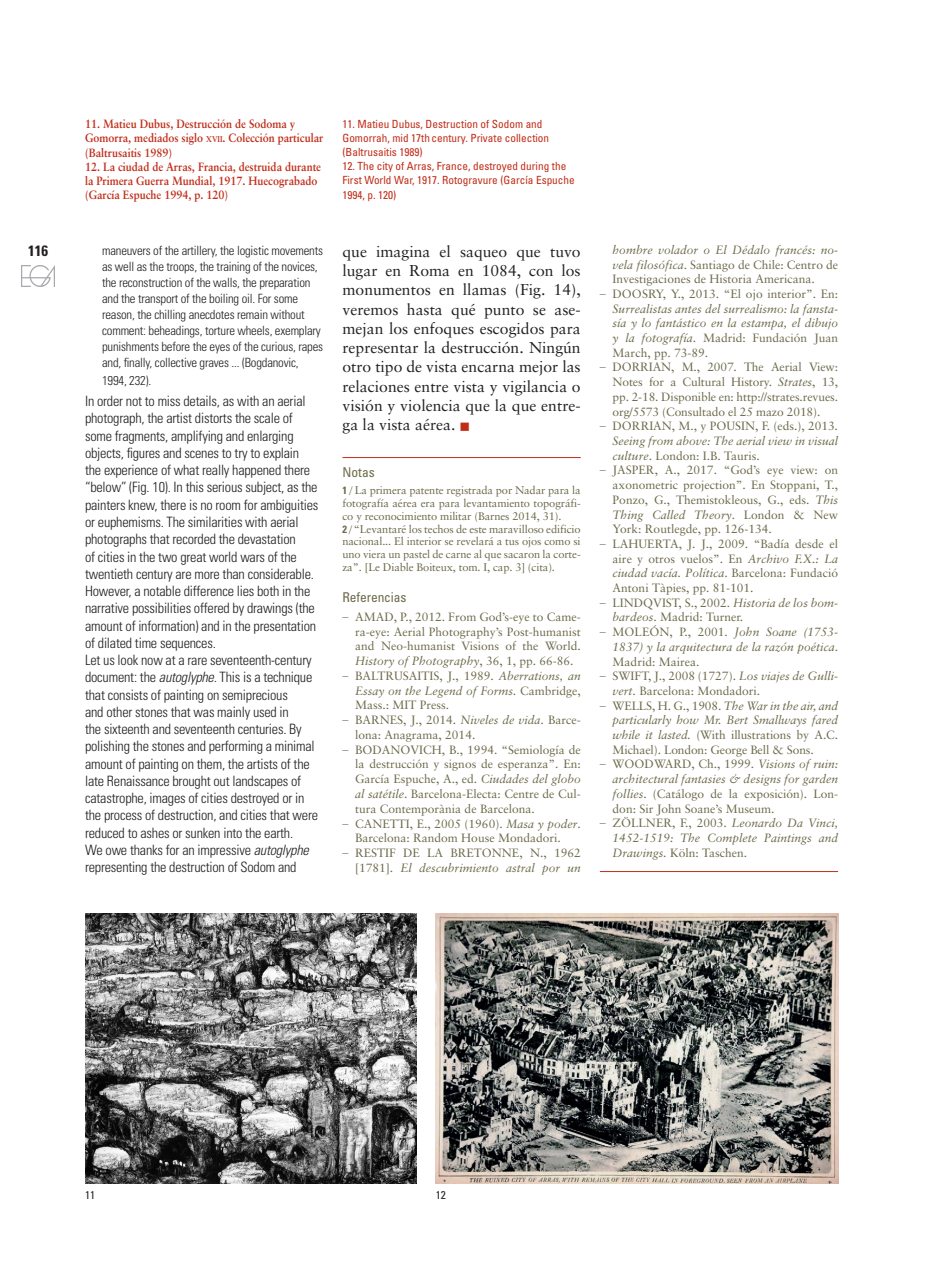
<style>
.page{position:relative;width:936px;height:1276px;background:#fff}
.page>*{position:absolute;margin:0;border:0;box-sizing:border-box;transform-origin:0 0}
.t1{font:15.75px/19.4px "Sabon";color:#231f20;text-align:justify}
.t2{font:700 condensed 15px "Univers";color:#231f20}
.t3{font:300 condensed 14.25px/17.2px "Univers";letter-spacing:-.015em;color:#231f20}
.t4{font:condensed 13.5px "Univers";letter-spacing:-.01em;color:#6d6a4a}
.t5{font:300 condensed 12.75px/16px "Univers";letter-spacing:-.015em;color:#231f20}
.t6{font:12px/14.7px "Sabon";color:#6d6a4a;text-align:justify}
.t7{font:italic 12px/14.7px "Sabon";color:#6d6a4a;text-align:justify}
.List_Paragraph{font:700 12px/14.1px "Sabon";color:#c02d19;scale:.9 1}
.List_Paragraph-2{font:condensed 11.25px/14.1px "Univers";color:#c02d19}
.PIES_DE_FOTO_INGLES{font:condensed 11.25px "Univers";color:#231f20}
.t8{font:11.1px/12.8px "Sabon";letter-spacing:-.01em;color:#6d6a4a;text-align:justify}
.s1{font-size:8.4px}
.s2{font-style:italic}
.s3{color:#c02d19}
.s4{font-family:"Univers";font-weight:700;font-stretch:condensed;font-size:10.5px}
.s5{font-family:"Univers";font-weight:300;font-stretch:condensed;font-size:10.5px}
.s6{font-family:"Univers";font-weight:300;font-stretch:condensed}
.s7{font-family:"Univers";font-weight:300;font-style:normal;font-stretch:condensed}
.s8{font-style:normal}
</style>
<div class="page">
<img style="left:22px;top:265px;width:33px;height:21px">
<hr style="left:342px;top:457px;width:238px;height:1px;background:#c02d19">
<img style="left:85px;top:913px;width:332px;height:270px">
<img style="left:436px;top:913px;width:402px;height:270px">
<hr style="left:600px;top:871px;width:238px;height:1px;background:#c02d19">
<p class="t2" style="left:28px;top:242px;width:21px">116</p>
<p class="List_Paragraph" style="left:85px;top:117px;width:266px">11. Matieu Dubus, Destrucción de Sodoma y<br>Gomorra, mediados siglo <span class="s1">xvii</span>. Colección particular (Baltrusaitis 1989)</p>
<p class="List_Paragraph" style="left:85px;top:159px;width:264px">12. La ciudad de Arras, Francia, destruida durante la Primera Guerra Mundial, 1917. Huecograbado (García Espuche 1994, p. 120)</p>
<p class="t5" style="left:102px;top:242px;width:222px">maneuvers of the artillery, the logistic movements as well as the troops, the training of the novices, the reconstruction of the walls, the preparation and the transport of the boiling oil. For some reason, the chilling anecdotes remain without comment: beheadings, torture wheels, exemplary punishments before the eyes of the curious, rapes and, finally, collective graves ... (Bogdanovic,</p>
<p class="t5" style="left:102px;top:372px;width:51px">1994, 232).</p>
<p class="t3" style="left:85px;top:392px;width:235px">In order not to miss details, as with an aerial photograph, the artist distorts the scale of some fragments, amplifying and enlarging objects, figures and scenes to try to explain the experience of what really happened there “below” (Fig. 10). In this serious subject, as the painters knew, there is no room for ambiguities or euphemisms. The similarities with aerial photographs that recorded the devastation<br>of cities in the two great world wars of the twentieth century are more than considerable.<br>However, a notable difference lies both in the narrative possibilities offered by drawings (the amount of information) and in the presentation of dilated time sequences.</p>
<p class="t3" style="left:85px;top:651px;width:234px">Let us look now at a rare seventeenth-century document: the <span class="s2">autoglyphe.</span> This is a technique that consists of painting on semiprecious<br>and other stones that was mainly used in<br>the sixteenth and seventeenth centuries. By polishing the stones and performing a minimal amount of painting on them, the artists of the late Renaissance brought out landscapes of catastrophe, images of cities destroyed or in the process of destruction, and cities that were reduced to ashes or sunken into the earth.</p>
<p class="t3" style="left:85px;top:841px;width:225px">We owe thanks for an impressive <span class="s2">autoglyphe </span>representing the destruction of Sodom and</p>
<p class="List_Paragraph-2" style="left:342px;top:117px;width:208px">11. Matieu Dubus, Destruction of Sodom and<br>Gomorrah, mid 17th century. Private collection (Baltrusaitis 1989)</p>
<p class="List_Paragraph-2" style="left:342px;top:159px;width:234px">12. The city of Arras, France, destroyed during the<br>First World War, 1917. Rotogravure (García Espuche<br>1994, p. 120)</p>
<p class="t1" style="left:342px;top:241px;width:240px">que imagina el saqueo que tuvo lugar en Roma en 1084, con los monumentos en llamas (Fig. 14), veremos hasta qué punto se ase&shy;mejan los enfoques escogidos para representar la destrucción. Ningún otro tipo de vista encarna mejor las relaciones entre vista y vigilancia o visión y violencia que la que entre&shy;ga la vista aérea. <span class="s3">■</span></p>
<p class="t4" style="left:342px;top:464px;width:34px">Notas</p>
<p class="t8" style="left:342px;top:484px;width:240px"><span class="s4">1</span> <span class="s5">/</span> La primera patente registrada por Nadar para la fotografía aérea era para levantamiento topográfi&shy;co y reconocimiento militar (Barnes 2014, 31).</p>
<p class="t8" style="left:342px;top:522px;width:240px"><span class="s4">2</span> <span class="s5">/</span> “Levantaré los techos de este maravilloso edificio nacional... El interior se revelará a tus ojos como si uno viera un pastel de carne al que sacaron la corte&shy;za”. [Le Diable Boiteux, tom. I, cap. 3] (cita).</p>
<p class="t4" style="left:342px;top:588px;width:65px">Referencias</p>
<p class="t6" style="left:355px;top:609px;width:227px;text-indent:-13px"><span class="s6">–</span> AMAD, P., 2012. From God’s-eye to Came&shy;ra-eye: Aerial Photography’s Post-humanist and Neo-humanist Visions of the World.<br><span class="s2">History of Photography</span>, 36, 1, pp. 66-86.</p>
<p class="t6" style="left:355px;top:668px;width:227px;text-indent:-13px"><span class="s6">–</span> BALTRUSAITIS, J., 1989. <span class="s2">Aberrations, an Essay on the Legend of Forms.</span> Cambridge, Mass.: MIT Press.</p>
<p class="t6" style="left:355px;top:712px;width:227px;text-indent:-13px"><span class="s6">–</span> BARNES, J., 2014. <span class="s2">Niveles de vida</span>. Barce&shy;lona: Anagrama, 2014.</p>
<p class="t6" style="left:355px;top:742px;width:227px;text-indent:-13px"><span class="s6">–</span> BODANOVICH, B., 1994. “Semiología de la destrucción y signos de esperanza”. En:<br>García Espuche, A., ed. <span class="s2">Ciudades del globo al satétile</span>. Barcelona-Electa: Centre de Cul&shy;tura Contemporània de Barcelona.</p>
<p class="t6" style="left:355px;top:816px;width:227px;text-indent:-13px"><span class="s6">–</span> CANETTI, E., 2005 (1960). <span class="s2">Masa y poder</span>.<br>Barcelona: Random House Mondadori.</p>
<p class="t6" style="left:342px;top:845px;width:240px;text-align:right"><span class="s6">–</span> RESTIF DE LA BRETONNE, N., 1962 [1781]. <span class="s2">El descubrimiento astral por un</span></p>
<p class="t6" style="left:612px;top:242px;width:227px"><span class="s2">hombre volador o El Dédalo francés: no&shy;vela filosófica</span>. Santiago de Chile: Centro de Investigaciones de Historia Americana.</p>
<p class="t7" style="left:612px;top:286px;width:227px;text-indent:-13px"><span class="s7">–</span> <span class="s8">DOOSRY, Y., 2013. “El ojo interior”. En:<br></span>Surrealistas antes del surrealismo: la fansta&shy;sía y lo fantástico en la estampa, el dibujo y la fotografía<span class="s8">. Madrid: Fundación Juan March, pp. 73-89.</span></p>
<p class="t6" style="left:612px;top:360px;width:227px;text-indent:-13px"><span class="s6">–</span> DORRIAN, M., 2007. The Aerial View:<br>Notes for a Cultural History. <span class="s2">Strates</span>, 13, pp. 2-18. Disponible en: http://strates.revues. org/5573 (Consultado el 25 mazo 2018).</p>
<p class="t6" style="left:612px;top:419px;width:227px;text-indent:-13px"><span class="s6">–</span> DORRIAN, M., y POUSIN, F. (eds.), 2013<span class="s2">.<br>Seeing from above: The aerial view in visual culture</span>. London: I.B. Tauris.</p>
<p class="t6" style="left:612px;top:463px;width:227px;text-indent:-13px"><span class="s6">–</span> JASPER, A., 2017. “God’s eye view: on axonometric projection”. En Stoppani, T., Ponzo, G., Themistokleous, G., eds. <span class="s2">This Thing Called Theory</span>. London &amp; New York: Routlegde, pp. 126-134.</p>
<p class="t6" style="left:612px;top:536px;width:227px;text-indent:-13px"><span class="s6">–</span> LAHUERTA, J. J., 2009. “Badía desde el aire y otros vuelos”. En <span class="s2">Archivo F.X.: La ciudad vacía. Política</span>. Barcelona: Fundació Antoni Tàpies, pp. 81-101.</p>
<p class="t6" style="left:612px;top:595px;width:227px;text-indent:-13px"><span class="s6">–</span> LINDQVIST, S., 2002. <span class="s2">Historia de los bom&shy;bardeos</span>. Madrid: Turner.</p>
<p class="t7" style="left:612px;top:624px;width:227px;text-indent:-13px"><span class="s7">–</span> <span class="s8">MOLEÓN, P., 2001.</span> John Soane (1753- 1837) y la arquitectura de la razón poética<span class="s8">.<br>Madrid: Mairea.</span></p>
<p class="t6" style="left:612px;top:668px;width:227px;text-indent:-13px"><span class="s6">–</span> SWIFT, J., 2008 (1727). <span class="s2">Los viajes de Gulli&shy;vert</span>. Barcelona: Mondadori.</p>
<p class="t6" style="left:612px;top:698px;width:227px;text-indent:-13px"><span class="s6">–</span> WELLS, H. G., 1908. <span class="s2">The War in the air, and particularly how Mr. Bert Smallways fared while it lasted.</span> (With illustrations by A.C.<br>Michael). London: George Bell &amp; Sons.</p>
<p class="t6" style="left:612px;top:757px;width:227px;text-indent:-13px"><span class="s6">–</span> WOODWARD, Ch., 1999. <span class="s2">Visions of ruin: architectural fantasies &amp; designs for garden follies</span>. (Catálogo de la exposición). Lon&shy;don: Sir John Soane’s Museum.</p>
<p class="t7" style="left:612px;top:816px;width:227px;text-indent:-13px"><span class="s7">–</span> <span class="s8">ZÖLLNER, F., 2003.</span> Leonardo Da Vinci, 1452-1519: The Complete Paintings and Drawings. <span class="s8">Köln: Taschen.</span></p>
<p class="PIES_DE_FOTO_INGLES" style="left:85px;top:1188px;width:11px">11</p>
<p class="PIES_DE_FOTO_INGLES" style="left:436px;top:1188px;width:11px">12</p>
</div>
